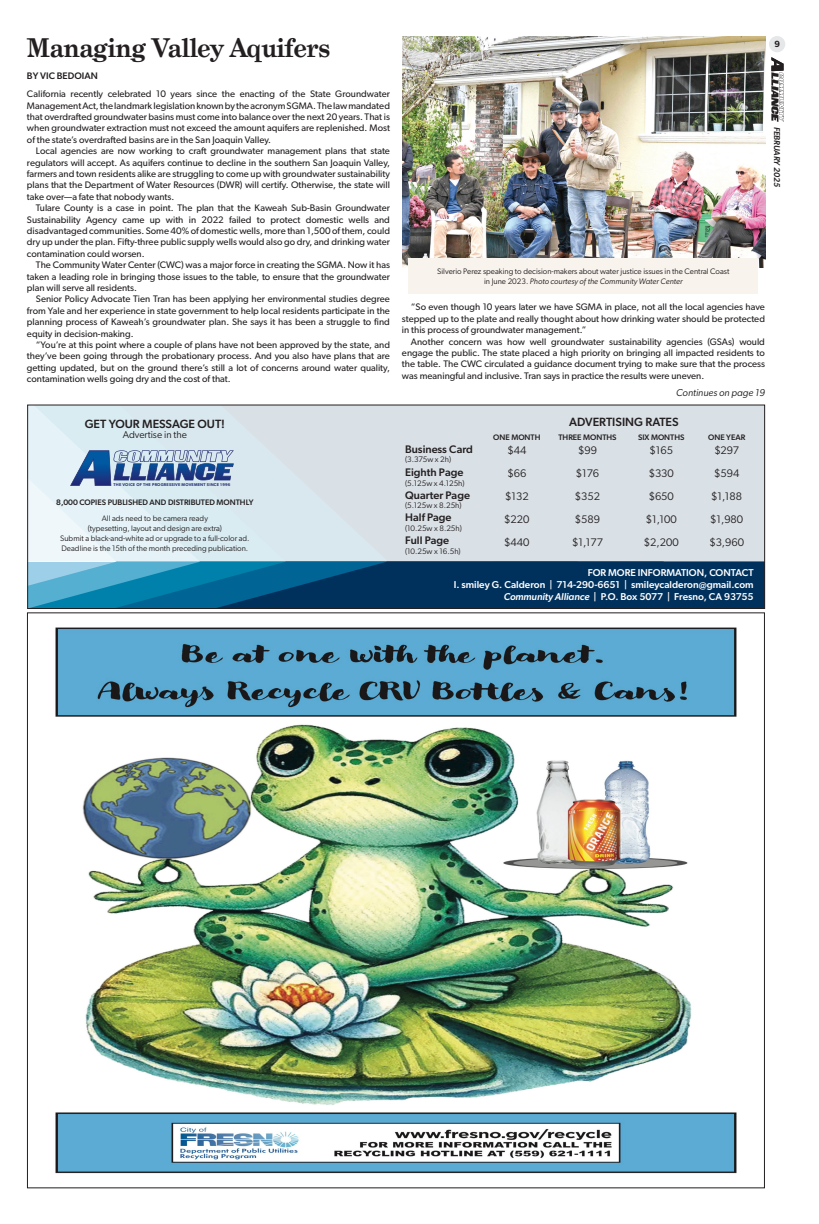
<style>
.page{position:relative;width:819px;height:1224px;background:#fff}
.page>*{position:absolute;margin:0;border:0;box-sizing:border-box;transform-origin:0 0}
.Article_Title_B_W{font:700 26px "Grad";color:#231f20}
.t1{font:500 12px "Gibson";color:#231f20}
.t2{font:11px/23px "Gibson";color:#231f20;text-align:center}
.t3{font:500 11px "Gibson";color:#231f20}
.t4{font:500 10px/12px "Gibson";color:#fff;text-align:right}
.Continues_on{font:italic 10px "Gibson";color:#231f20}
.t5{font:10px "Gibson";color:#231f20}
.Article_Body{font:9.5px/11.4px "Gibson";color:#231f20;text-align:justify}
.Author_Name{font:500 9.5px "Gibson";color:#231f20}
.t6{font:600 9px "Gibson";color:#231f20}
.t7{font:italic 500 8.5px "Gibson";letter-spacing:-.005em;color:#231f20}
.Captions{font:8px/10px "Gibson";color:#231f20;text-align:center}
.t8{font:500 8px/16.7px "Gibson";color:#231f20;text-align:center}
.Captions-2{font:italic 8px "Gibson";color:#231f20}
.t9{font:600 4.1px "Gibson";letter-spacing:.045em;color:#293174}
.s1{font-weight:400}
.s2{font-style:normal}
.s3{font-style:italic}
</style>
<div class="page">
<svg style="left:771px;top:57px;width:13px;height:65px"></svg>
<div style="left:769px;top:36px;width:16px;height:16px;background:#e6e7e9;border-radius:50%"></div>
<img style="left:55px;top:627px;width:682px;height:547px">
<img style="left:402px;top:36px;width:363px;height:232px">
<div style="left:408px;top:258px;width:350px;height:36px;background:#f8f3ed"></div>
<svg style="left:29px;top:407px;width:84px;height:154px;fill:#e5f3f8"></svg>
<svg style="left:113px;top:407px;width:101px;height:155px;background:#dbecf2"></svg>
<svg style="left:214px;top:407px;width:549px;height:155px;background:#d7e0e7"></svg>
<svg style="left:29px;top:562px;width:734px;height:45px;background:#0c517c"></svg>
<svg style="left:70px;top:450px;width:164px;height:36px;background:#7f9abf"></svg>
<div style="left:27px;top:405px;width:738px;height:204px;border:1px solid #231f20"></div>
<p class="Article_Title_B_W" style="left:27px;top:31px;width:305px">Managing Valley Aquifers</p>
<p class="Author_Name" style="left:27px;top:70px;width:72px">BY VIC BEDOIAN</p>
<p class="Article_Body" style="left:27px;top:88px;width:365px">California recently celebrated 10 years since the enacting of the State Groundwater Management Act, the landmark legislation known by the acronym SGMA. The law mandated that overdrafted groundwater basins must come into balance over the next 20 years. That is when groundwater extraction must not exceed the amount aquifers are replenished. Most of the state’s overdrafted basins are in the San Joaquin Valley.</p>
<p class="Article_Body" style="left:27px;top:145px;width:365px;text-indent:9px">Local agencies are now working to craft groundwater management plans that state regulators will accept. As aquifers continue to decline in the southern San Joaquin Valley, farmers and town residents alike are struggling to come up with groundwater sustainability plans that the Department of Water Resources (DWR) will certify. Otherwise, the state will take over—a fate that nobody wants.</p>
<p class="Article_Body" style="left:27px;top:202px;width:365px;text-indent:9px">Tulare County is a case in point. The plan that the Kaweah Sub-Basin Groundwater Sustainability Agency came up with in 2022 failed to protect domestic wells and disadvantaged communities. Some 40% of domestic wells, more than 1,500 of them, could dry up under the plan. Fifty-three public supply wells would also go dry, and drinking water contamination could worsen.</p>
<p class="Article_Body" style="left:27px;top:259px;width:364px;text-indent:9px">The Community Water Center (CWC) was a major force in creating the SGMA. Now it has taken a leading role in bringing those issues to the table, to ensure that the groundwater plan will serve all residents.</p>
<p class="Article_Body" style="left:27px;top:293px;width:365px;text-indent:9px">Senior Policy Advocate Tien Tran has been applying her environmental studies degree from Yale and her experience in state government to help local residents participate in the planning process of Kaweah’s groundwater plan. She says it has been a struggle to find equity in decision-making.</p>
<p class="Article_Body" style="left:27px;top:339px;width:365px;text-indent:9px">“You’re at this point where a couple of plans have not been approved by the state, and they’ve been going through the probationary process. And you also have plans that are getting updated, but on the ground there’s still a lot of concerns around water quality, contamination wells going dry and the cost of that.</p>
<p class="t1" style="left:85px;top:417px;width:142px">GET YOUR MESSAGE OUT!</p>
<p class="t5" style="left:123px;top:429px;width:66px">Advertise in the</p>
<p class="t9" style="left:114px;top:482px;width:118px">THE VOICE OF THE PROGRESSIVE MOVEMENT SINCE 1996</p>
<p class="t8" style="left:56px;top:493px;width:199px">8,000 COPIES PUBLISHED AND DISTRIBUTED MONTHLY<br><span class="s1">All ads need to be camera ready</span></p>
<p class="Captions" style="left:60px;top:523px;width:191px">(typesetting, layout and design are extra)<br>Submit a black-and-white ad or upgrade to a full-color ad.<br>Deadline is the 15th of the month preceding publication.</p>
<p class="t6" style="left:774px;top:38px;width:7px">9</p>
<p class="t7" style="left:782px;top:127px;width:62px;rotate:90deg">FEBRUARY 2025</p>
<p class="Captions" style="left:437px;top:267px;width:294px">Silverio Perez speaking to decision-makers about water justice issues in the Central Coast</p>
<p class="Captions-2" style="left:484px;top:277px;width:200px"><span class="s2">in June 2023.</span> Photo courtesy of the Community Water Center</p>
<p class="Article_Body" style="left:402px;top:301px;width:365px;text-indent:9px">“So even though 10 years later we have SGMA in place, not all the local agencies have stepped up to the plate and really thought about how drinking water should be protected in this process of groundwater management.”</p>
<p class="Article_Body" style="left:402px;top:336px;width:365px;text-indent:9px">Another concern was how well groundwater sustainability agencies (GSAs) would engage the public. The state placed a high priority on bringing all impacted residents to the table. The CWC circulated a guidance document trying to make sure that the process was meaningful and inclusive. Tran says in practice the results were uneven.</p>
<p class="Continues_on" style="left:676px;top:386px;width:90px">Continues on page 19</p>
<p class="t3" style="left:405px;top:442px;width:69px">Business Card</p>
<p class="Captions" style="left:405px;top:454px;width:48px">(3.375w x 2h)</p>
<p class="t3" style="left:405px;top:465px;width:60px">Eighth Page</p>
<p class="Captions" style="left:405px;top:478px;width:61px">(5.125w x 4.125h)</p>
<p class="t3" style="left:405px;top:488px;width:66px">Quarter Page</p>
<p class="Captions" style="left:405px;top:501px;width:58px">(5.125w x 8.25h)</p>
<p class="t3" style="left:405px;top:511px;width:48px">Half Page</p>
<p class="Captions" style="left:405px;top:524px;width:58px">(10.25w x 8.25h)</p>
<p class="t3" style="left:405px;top:534px;width:46px">Full Page</p>
<p class="Captions" style="left:405px;top:547px;width:57px">(10.25w x 16.5h)</p>
<p class="t8" style="left:493px;top:429px;width:49px">ONE MONTH</p>
<p class="t1" style="left:569px;top:415px;width:111px">ADVERTISING RATES</p>
<p class="t8" style="left:558px;top:429px;width:60px">THREE MONTHS</p>
<p class="t8" style="left:638px;top:429px;width:48px">SIX MONTHS</p>
<p class="t2" style="left:504px;top:438px;width:27px;text-align:left">$44 $66 $132 $220 $440</p>
<p class="t2" style="left:644px;top:438px;width:36px">$165 $330 $650 $1,100 $2,200</p>
<p class="t2" style="left:572px;top:438px;width:32px">$99 $176 $352 $589 $1,177</p>
<p class="t8" style="left:708px;top:429px;width:39px">ONE YEAR</p>
<p class="t2" style="left:709px;top:439px;width:36px">$297 $594 $1,188 $1,980 $3,960</p>
<p class="t4" style="left:454px;top:566px;width:301px">FOR MORE INFORMATION, CONTACT<br>I. smiley G. Calderon | 714-290-6651 | smileycalderon@gmail.com<br><span class="s3">Community Alliance</span> | P.O. Box 5077 | Fresno, CA 93755</p>
</div>
